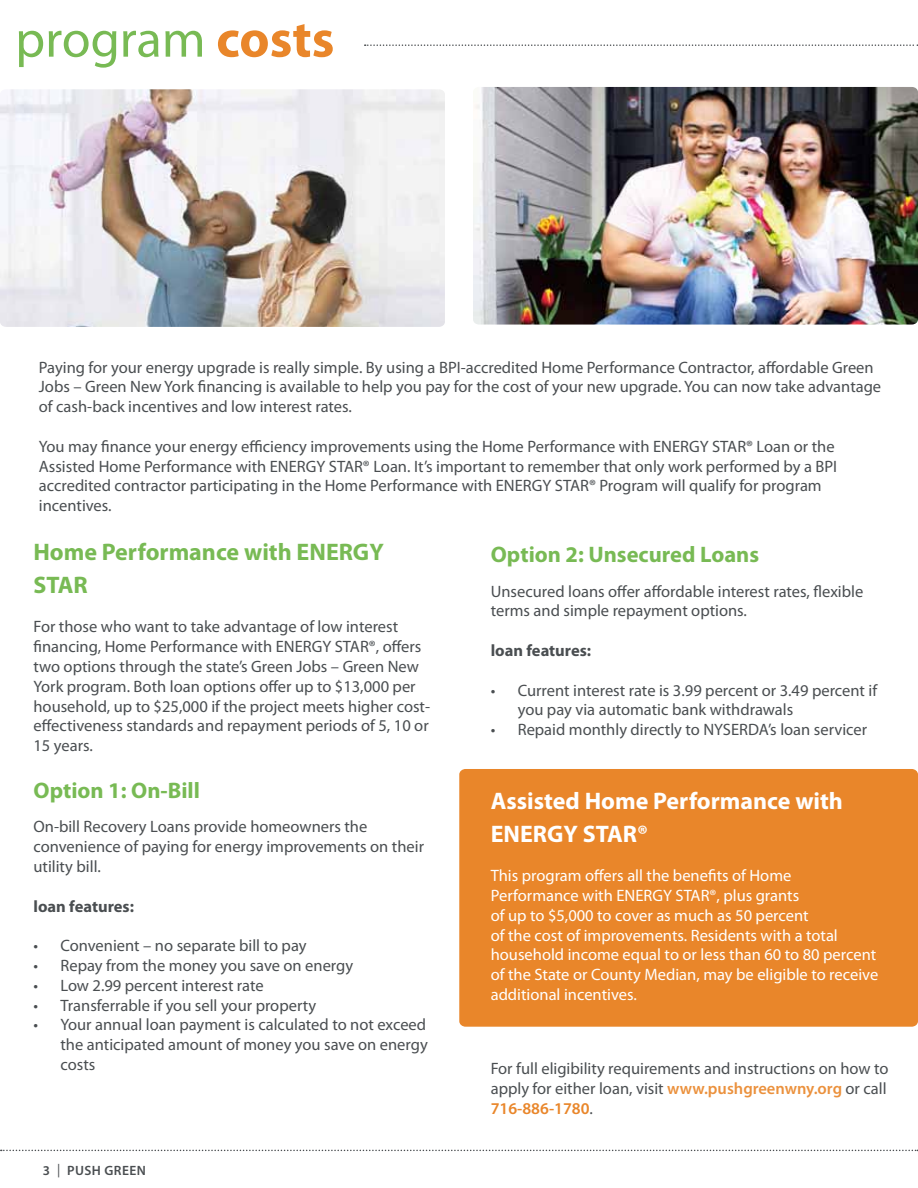
<style>
.page{position:relative;width:918px;height:1188px;background:#fff}
.page>*{position:absolute;margin:0;border:0;box-sizing:border-box;transform-origin:0 0}
.t1{font:52.5px "Myriad Pro";letter-spacing:-.005em;color:#78ba54}
.t2{font:700 24px/32.4px "Myriad Pro";color:#fff}
.t3{font:700 24px/32.4px "Myriad Pro";color:#78ba54}
.t4{font:700 22.5px "Myriad Pro";color:#78ba54}
.t5{font:16.5px/19.8px "Myriad Pro";color:#4a4e51}
.t6{font:16.5px/19.8px "Myriad Pro";color:#fff}
.t7{font:700 16.5px "Myriad Pro";color:#4a4e51}
.t8{font:600 13.5px "Myriad Pro";letter-spacing:.03em;color:#4a4e51}
.s1{font-weight:700;color:#e9862a}
.s2{font-weight:600;color:#eb913d}
.s3{font-weight:600;color:#e9862a}
.s4{font-weight:400}
</style>
<div class="page">
<div style="left:459px;top:769px;width:459px;height:258px;background:#e9862a;border-radius:6px"></div>
<img style="left:0;top:89px;width:445px;height:238px">
<img style="left:473px;top:87px;width:445px;height:238px">
<svg style="left:1px;top:1150px;width:917px;height:1px"></svg>
<svg style="left:365px;top:44px;width:553px;height:2px"></svg>
<h1 class="t1" style="left:15px;top:7px;width:321px">program <span class="s1">costs</span></h1>
<p class="t5" style="left:39px;top:357px;width:844px">Paying for your energy upgrade is really simple. By using a BPI-accredited Home Performance Contractor, affordable Green<br>Jobs – Green New York financing is available to help you pay for the cost of your new upgrade. You can now take advantage of cash-back incentives and low interest rates.</p>
<p class="t5" style="left:39px;top:436px;width:800px">You may finance your energy efficiency improvements using the Home Performance with ENERGY STAR® Loan or the Assisted Home Performance with ENERGY STAR® Loan. It’s important to remember that only work performed by a BPI accredited contractor participating in the Home Performance with ENERGY STAR® Program will qualify for program incentives.</p>
<h2 class="t3" style="left:33px;top:535px;width:352px">Home Performance with ENERGY<br>STAR</h2>
<p class="t5" style="left:33px;top:617px;width:398px">For those who want to take advantage of low interest financing, Home Performance with ENERGY STAR®, offers two options through the state’s Green Jobs – Green New York program. Both loan options offer up to $13,000 per household, up to $25,000 if the project meets higher cost&shy;effectiveness standards and repayment periods of 5, 10 or 15 years.</p>
<h3 class="t4" style="left:33px;top:775px;width:168px">Option 1: On-Bill</h3>
<p class="t5" style="left:33px;top:817px;width:392px">On-bill Recovery Loans provide homeowners the convenience of paying for energy improvements on their utility bill.</p>
<p class="t7" style="left:33px;top:895px;width:102px">loan features:</p>
<p class="t5" style="left:33px;top:936px;width:275px">• Convenient – no separate bill to pay</p>
<p class="t5" style="left:33px;top:955px;width:321px">• Repay from the money you save on energy</p>
<p class="t5" style="left:33px;top:975px;width:232px">• Low 2.99 percent interest rate</p>
<p class="t5" style="left:33px;top:995px;width:284px">• Transferrable if you sell your property</p>
<p class="t5" style="left:60px;top:1015px;width:369px;text-align:justify;text-indent:-27px">• Your annual loan payment is calculated to not exceed the anticipated amount of money you save on energy costs</p>
<h3 class="t4" style="left:491px;top:540px;width:270px">Option 2: Unsecured Loans</h3>
<p class="t5" style="left:491px;top:581px;width:374px">Unsecured loans offer affordable interest rates, flexible terms and simple repayment options.</p>
<p class="t7" style="left:491px;top:640px;width:102px">loan features:</p>
<p class="t5" style="left:518px;top:680px;width:361px;text-indent:-27px">• Current interest rate is 3.99 percent or 3.49 percent if you pay via automatic bank withdrawals</p>
<p class="t5" style="left:491px;top:719px;width:378px">• Repaid monthly directly to NYSERDA’s loan servicer</p>
<h2 class="t2" style="left:491px;top:784px;width:354px">Assisted Home Performance with<br>ENERGY STAR®</h2>
<p class="t6" style="left:491px;top:866px;width:389px">This program offers all the benefits of Home Performance with ENERGY STAR®, plus grants<br>of up to $5,000 to cover as much as 50 percent<br>of the cost of improvements. Residents with a total household income equal to or less than 60 to 80 percent of the State or County Median, may be eligible to receive additional incentives.</p>
<p class="t5" style="left:491px;top:1058px;width:399px">For full eligibility requirements and instructions on how to apply for either loan, visit <span class="s2">www.pushgreenwny.org</span> or call<br><span class="s3">716-886-1780</span>.</p>
<p class="t8" style="left:43px;top:1162px;width:105px">3 <span class="s4">|</span> PUSH GREEN</p>
</div>
